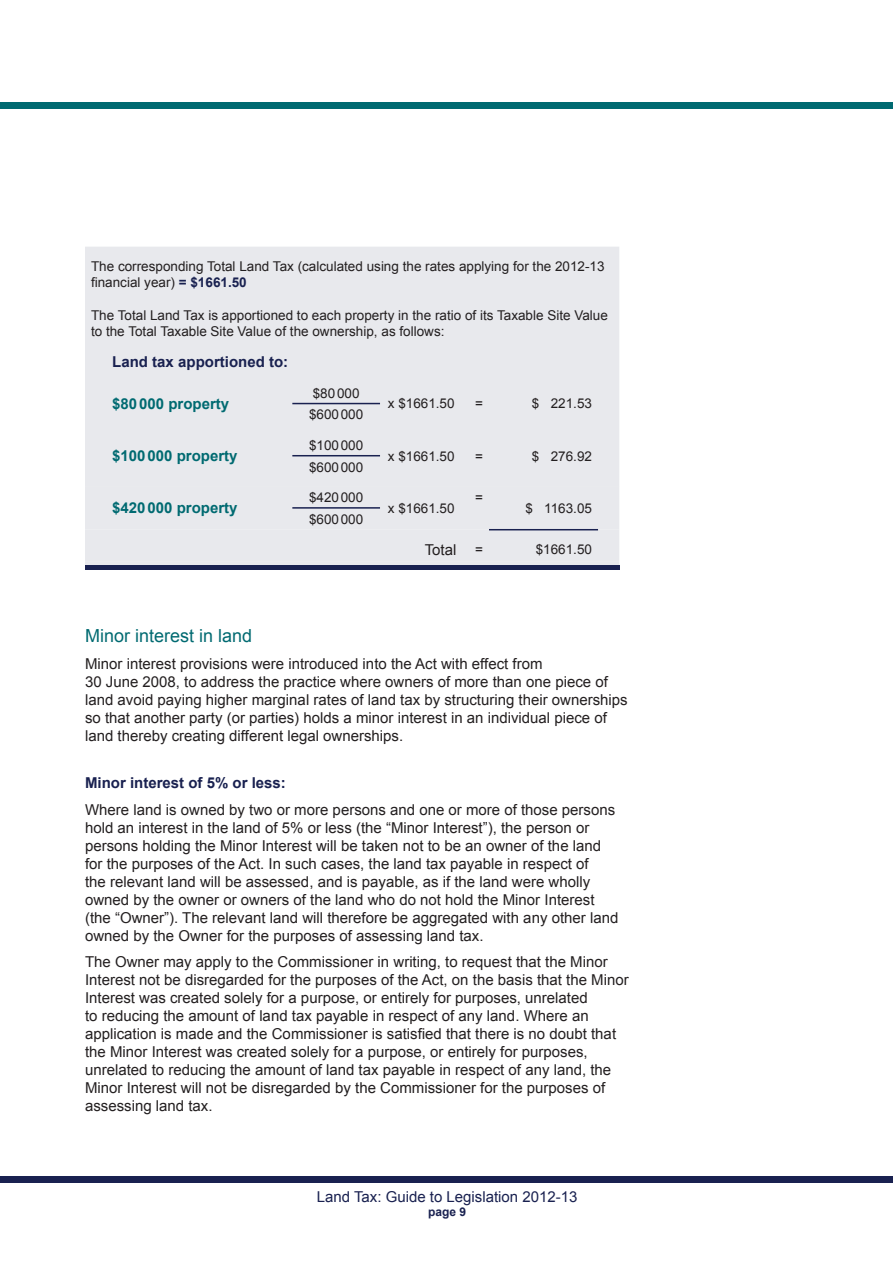
<style>
.page{position:relative;width:893px;height:1263px;background:#fff}
.page>*{position:absolute;margin:0;border:0;box-sizing:border-box;transform-origin:0 0}
.HEADING_Sub_-_Green{font:18px "Arial";color:#006a71}
.TEXT{font:15px/18px "Arial";color:#231f20}
.TEXT-2{font:700 15px "Arial";color:#006a71}
.t1{font:15px "Arial";color:#192150}
.HEADING_Sub_-_Blue{font:700 15px "Arial";color:#192150}
.TEXT-3{font:700 15px "Arial";color:#192150}
.EXAMPLE_Text__l{font:13.5px/16.2px "Arial";color:#231f20}
.EXAMPLE_Text__c{font:13.5px "Arial";color:#231f20}
.EXAMPLE_Text__r{font:13.5px "Arial";color:#231f20}
.t2{font:700 12px "Arial";color:#192150}
.s1{font-weight:700;color:#192150}
</style>
<div class="page">
<div style="left:0;top:1176px;width:893px;height:6px;background:#192150"></div>
<div style="left:0;top:102px;width:893px;height:6px;background:#006a71"></div>
<div style="left:85px;top:247px;width:534px;height:239px;background:#e8e9ed"></div>
<div style="left:85px;top:486px;width:534px;height:80px;background:#e8e9ed"></div>
<hr style="left:85px;top:566px;width:534px;height:4px;background:#192150">
<hr style="left:292px;top:403px;width:88px;height:1px;background:#192150">
<hr style="left:292px;top:455px;width:88px;height:1px;background:#192150">
<hr style="left:292px;top:507px;width:88px;height:2px;background:#192150">
<hr style="left:489px;top:529px;width:109px;height:1px;background:#192150">
<p class="EXAMPLE_Text__l" style="left:91px;top:258px;width:515px">The corresponding Total Land Tax (calculated using the rates applying for the 2012-13 financial year) <span class="s1">= $1661.50</span></p>
<p class="EXAMPLE_Text__l" style="left:91px;top:307px;width:518px">The Total Land Tax is apportioned to each property in the ratio of its Taxable Site Value to the Total Taxable Site Value of the ownership, as follows:</p>
<p class="TEXT-3" style="left:112px;top:352px;width:177px">Land tax apportioned to:</p>
<p class="TEXT-2" style="left:112px;top:394px;width:118px">$80000 property</p>
<p class="EXAMPLE_Text__c" style="left:313px;top:384px;width:48px">$80000</p>
<p class="EXAMPLE_Text__c" style="left:388px;top:395px;width:68px">x $1661.50</p>
<p class="EXAMPLE_Text__r" style="left:475px;top:395px;width:9px">=</p>
<p class="EXAMPLE_Text__r" style="left:532px;top:395px;width:62px">$ 221.53</p>
<p class="EXAMPLE_Text__c" style="left:309px;top:406px;width:56px">$600000</p>
<p class="TEXT-2" style="left:112px;top:446px;width:127px">$100000 property</p>
<p class="TEXT-2" style="left:112px;top:498px;width:127px">$420000 property</p>
<p class="EXAMPLE_Text__c" style="left:309px;top:436px;width:56px">$100000</p>
<p class="EXAMPLE_Text__c" style="left:309px;top:458px;width:56px">$600000</p>
<p class="EXAMPLE_Text__c" style="left:309px;top:488px;width:56px">$420000</p>
<p class="EXAMPLE_Text__c" style="left:309px;top:510px;width:56px">$600000</p>
<p class="EXAMPLE_Text__c" style="left:388px;top:447px;width:68px">x $1661.50</p>
<p class="EXAMPLE_Text__r" style="left:475px;top:447px;width:9px">=</p>
<p class="EXAMPLE_Text__r" style="left:532px;top:447px;width:62px">$ 276.92</p>
<p class="EXAMPLE_Text__c" style="left:388px;top:499px;width:68px">x $1661.50</p>
<p class="EXAMPLE_Text__r" style="left:475px;top:488px;width:9px">=</p>
<p class="EXAMPLE_Text__r" style="left:525px;top:499px;width:68px">$ 1163.05</p>
<p class="TEXT" style="left:425px;top:541px;width:33px">Total</p>
<p class="EXAMPLE_Text__r" style="left:475px;top:540px;width:9px">=</p>
<p class="EXAMPLE_Text__r" style="left:536px;top:540px;width:58px">$1661.50</p>
<p class="HEADING_Sub_-_Green" style="left:85px;top:624px;width:169px">Minor interest in land</p>
<p class="TEXT" style="left:85px;top:654px;width:544px">Minor interest provisions were introduced into the Act with effect from<br>30 June 2008, to address the practice where owners of more than one piece of land avoid paying higher marginal rates of land tax by structuring their ownerships so that another party (or parties) holds a minor interest in an individual piece of land thereby creating different legal ownerships.</p>
<p class="HEADING_Sub_-_Blue" style="left:85px;top:773px;width:202px">Minor interest of 5% or less:</p>
<p class="TEXT" style="left:85px;top:801px;width:535px">Where land is owned by two or more persons and one or more of those persons hold an interest in the land of 5% or less (the “Minor Interest”), the person or persons holding the Minor Interest will be taken not to be an owner of the land for the purposes of the Act. In such cases, the land tax payable in respect of<br>the relevant land will be assessed, and is payable, as if the land were wholly owned by the owner or owners of the land who do not hold the Minor Interest (the “Owner”). The relevant land will therefore be aggregated with any other land owned by the Owner for the purposes of assessing land tax.</p>
<p class="TEXT" style="left:85px;top:953px;width:545px">The Owner may apply to the Commissioner in writing, to request that the Minor Interest not be disregarded for the purposes of the Act, on the basis that the Minor Interest was created solely for a purpose, or entirely for purposes, unrelated<br>to reducing the amount of land tax payable in respect of any land. Where an application is made and the Commissioner is satisfied that there is no doubt that the Minor Interest was created solely for a purpose, or entirely for purposes, unrelated to reducing the amount of land tax payable in respect of any land, the Minor Interest will not be disregarded by the Commissioner for the purposes of assessing land tax.</p>
<p class="t1" style="left:317px;top:1186px;width:262px">Land Tax: Guide to Legislation 2012-13</p>
<p class="t2" style="left:428px;top:1204px;width:40px">page 9</p>
</div>
